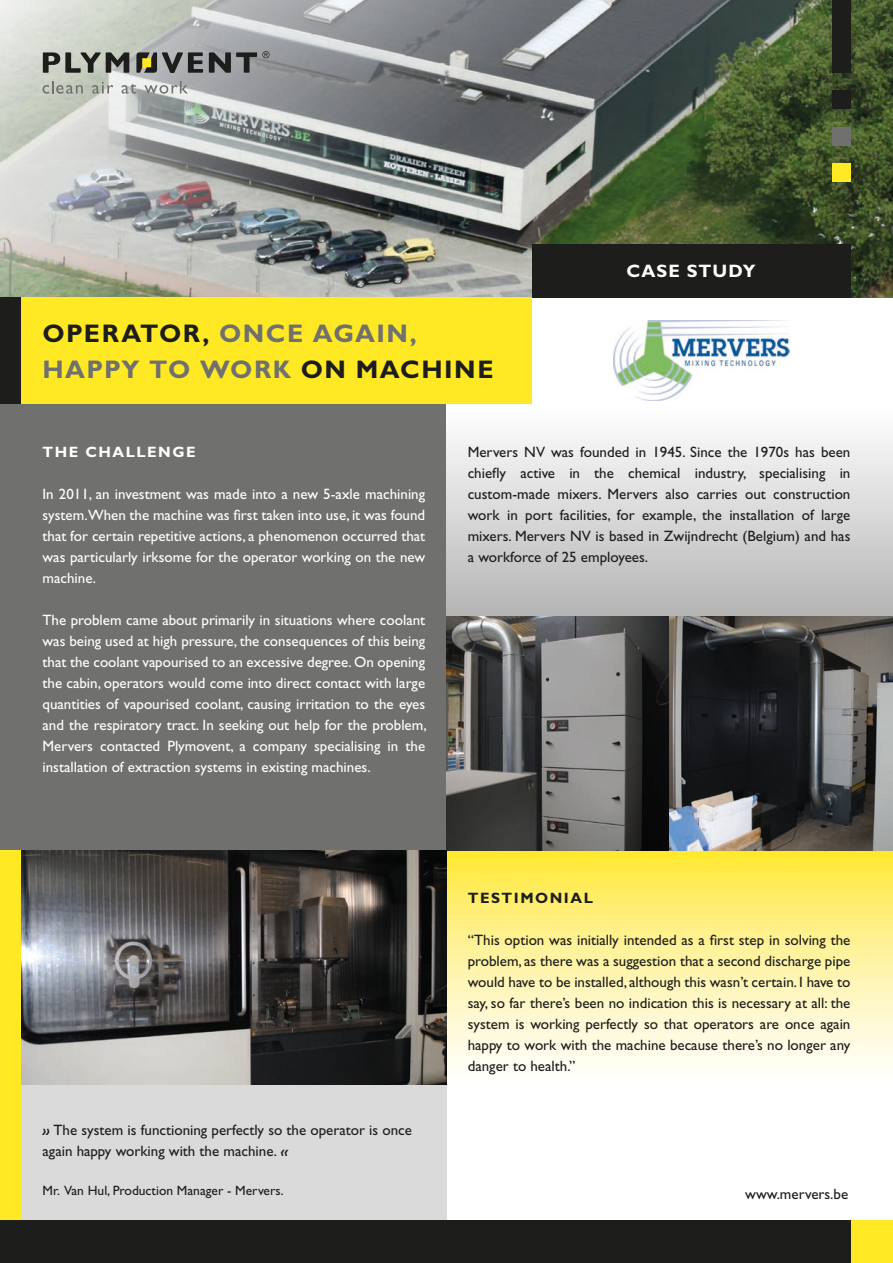
<style>
.page{position:relative;width:893px;height:1263px;background:#fff}
.page>*{position:absolute;margin:0;border:0;box-sizing:border-box;transform-origin:0 0}
.t1{font:700 25.5px "Gill Sans Std";letter-spacing:.03em;color:#70706f}
.t2{font:700 25.5px "Gill Sans Std";color:#1d1d1b}
.t3{font:700 18px "Gill Sans Std";letter-spacing:.06em;color:#fff}
.t4{font:15px/21px "Gill Sans Std";color:#1d1d1b;text-align:justify}
.t5{font:15px/21px "Gill Sans Std";color:#fff;text-align:justify}
.t6{font:700 15px "Gill Sans Std";letter-spacing:.1em;color:#fff}
.t7{font:700 15px "Gill Sans Std";letter-spacing:.1em;color:#1d1d1b}
.t8{font:13.5px "Gill Sans Std";color:#1d1d1b}
.s1{color:#1d1d1b}
.s2{font-weight:700;font-style:italic;font-size:13.5px}
</style>
<div class="page">
<div style="left:0;top:404px;width:446px;height:446px;background:#70706f"></div>
<div style="left:446px;top:404px;width:447px;height:213px;background:linear-gradient(to bottom,#fff,#b4b4b4)"></div>
<svg style="left:446px;top:850px;width:447px;height:234px;background:#fdf2a3"></svg>
<div style="left:21px;top:1084px;width:425px;height:136px;background:#dadada"></div>
<img style="left:0;top:0;width:893px;height:298px">
<div style="left:850px;top:1220px;width:43px;height:43px;background:#ffe925"></div>
<div style="left:0;top:850px;width:21px;height:370px;background:#ffe925"></div>
<div style="left:0;top:298px;width:531px;height:106px;background:#ffe925"></div>
<div style="left:531px;top:244px;width:319px;height:54px;background:#1d1d1b"></div>
<div style="left:0;top:298px;width:21px;height:106px;background:#1d1d1b"></div>
<div style="left:0;top:1220px;width:850px;height:43px;background:#1d1d1b"></div>
<img style="left:446px;top:617px;width:447px;height:233px">
<img style="left:21px;top:850px;width:425px;height:234px">
<div style="left:832px;top:164px;width:18px;height:18px;background:#ffe925"></div>
<div style="left:832px;top:127px;width:18px;height:18px;background:#70706f"></div>
<div style="left:832px;top:91px;width:18px;height:18px;background:#1d1d1b"></div>
<div style="left:832px;top:0;width:18px;height:73px;background:#1d1d1b"></div>
<svg style="left:43px;top:52px;width:86px;height:21px;background:#777a73"></svg>
<svg style="left:209px;top:51px;width:60px;height:22px"></svg>
<svg style="left:136px;top:52px;width:67px;height:21px"></svg>
<svg style="left:43px;top:81px;width:40px;height:13px"></svg>
<svg style="left:92px;top:82px;width:21px;height:12px"></svg>
<svg style="left:122px;top:84px;width:14px;height:10px"></svg>
<svg style="left:144px;top:81px;width:44px;height:13px"></svg>
<img style="left:613px;top:320px;width:176px;height:81px">
<h1 class="t2" style="left:43px;top:318px;width:100px">OPERATO</h1>
<h1 class="t1" style="left:183px;top:318px;width:58px"><span class="s1">R,</span> ONCE</h1>
<h1 class="t1" style="left:313px;top:318px;width:20px">AGAIN</h1>
<h1 class="t1" style="left:410px;top:318px;width:8px">,</h1>
<h1 class="t1" style="left:43px;top:354px;width:281px">HAPPY TO WO RK <span class="s1">ON</span></h1>
<h1 class="t2" style="left:356px;top:354px;width:21px">MACHINE</h1>
<p class="t3" style="left:626px;top:260px;width:130px">CASE STUDY</p>
<p class="t6" style="left:43px;top:443px;width:155px">THE CHALLENGE</p>
<p class="t5" style="left:43px;top:483px;width:384px">In 2011, an investment was made into a new 5-axle machining system.When the machine was first taken into use, it was found that for certain repetitive actions, a phenomenon occurred that was particularly irksome for the operator working on the new machine.</p>
<p class="t5" style="left:43px;top:609px;width:386px">The problem came about primarily in situations where coolant was being used at high pressure, the consequences of this being that the coolant vapourised to an excessive degree. On opening the cabin, operators would come into direct contact with large quantities of vapourised coolant, causing irritation to the eyes and the respiratory tract. In seeking out help for the problem, Mervers contacted Plymovent, a company specialising in the installation of extraction systems in existing machines.</p>
<p class="t4" style="left:468px;top:441px;width:384px">Mervers NV was founded in 1945. Since the 1970s has been chiefly active in the chemical industry, specialising in custom-made mixers. Mervers also carries out construction work in port facilities, for example, the installation of large mixers. Mervers NV is based in Zwijndrecht (Belgium) and has a workforce of 25 employees.</p>
<p class="t4" style="left:43px;top:1119px;width:371px"><span class="s2">»</span> The system is functioning perfectly so the operator is once again happy working with the machine. <span class="s2">«</span></p>
<p class="t8" style="left:43px;top:1183px;width:243px">Mr. Van Hul, Production Manager - Mervers.</p>
<p class="t7" style="left:468px;top:889px;width:127px">TESTIMONIAL</p>
<p class="t4" style="left:468px;top:930px;width:384px">“This option was initially intended as a first step in solving the problem, as there was a suggestion that a second discharge pipe would have to be installed, although this wasn’t certain. I have to say, so far there’s been no indication this is necessary at all: the system is working perfectly so that operators are once again happy to work with the machine because there’s no longer any danger to health.”</p>
<p class="t4" style="left:745px;top:1184px;width:105px">www.mervers.be</p>
</div>
